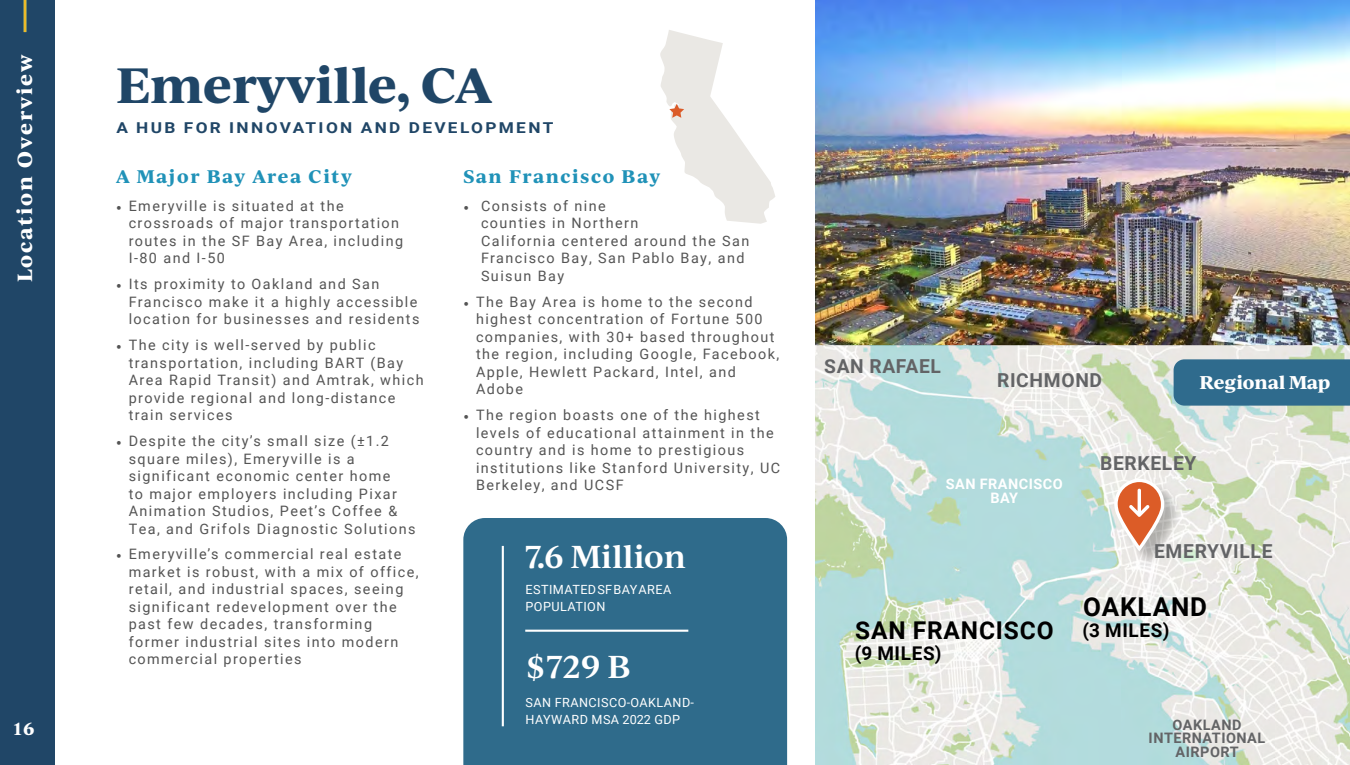
<style>
.page{position:relative;width:1350px;height:765px;background:#fff}
.page>*{position:absolute;margin:0;border:0;box-sizing:border-box;transform-origin:0 0}
.t1{font:700 47.5px "Ivy Journal";color:#204667}
.t2{font:600 30.38px "Ivy Journal";color:#fff}
.t3{font:700 26px "Roboto";letter-spacing:.035em;color:#000}
.t4{font:700 24.5px "Roboto";letter-spacing:.035em;color:#000}
.t5{font:700 19.75px "Ivy Journal";letter-spacing:.09em;color:#fff}
.t6{font:700 19.25px "Roboto";letter-spacing:.035em;color:#636466}
.t7{font:700 18.88px "Roboto";letter-spacing:.035em;color:#000}
.t8{font:700 17.75px "Ivy Journal";letter-spacing:-.015em;color:#fff}
.t9{font:700 17.5px "Ivy Journal";letter-spacing:.085em;color:#2092b8}
.t10{font:700 16.88px "Ivy Journal";color:#fff}
.t11{font:700 15px "Roboto";letter-spacing:.135em;color:#204667;scale:1.15 1}
.t12{font:14.38px/17.5px "Roboto";letter-spacing:.1em;color:#545454}
.t13{font:700 14.38px/13.8px "Roboto";letter-spacing:.035em;color:#636466;text-align:center}
.t14{font:700 14.38px/13.8px "Roboto";letter-spacing:.035em;color:#fff;text-align:center}
.t15{font:12.62px/16.9px "Roboto";letter-spacing:.035em;color:#fff}
.s1{font-family:"Minion Pro"}
.s2{font-size:18.88px}
</style>
<div class="page">
<div style="left:0;top:0;width:55px;height:765px;background:#204667"></div>
<hr style="left:24px;top:0;width:2px;height:32px;background:#edb928">
<img style="left:815px;top:0;width:535px;height:765px">
<div style="left:463px;top:518px;width:324px;height:247px;background:#2f6b8b"></div>
<hr style="left:502px;top:546px;width:2px;height:180px;background:#fff">
<hr style="left:525px;top:630px;width:163px;height:2px;background:#fff">
<svg style="left:660px;top:30px;width:115px;height:194px"></svg>
<div style="left:1116px;top:481px;width:65px;height:87px;background:#000;opacity:.25"></div>
<svg style="left:1113px;top:477px;width:53px;height:75px"></svg>
<div style="left:1174px;top:359px;width:176px;height:47px;background:#2f6b8d"></div>
<h3 class="t5" style="left:10px;top:282px;width:229px;rotate:-90deg">Location Overview</h3>
<h1 class="t1" style="left:116px;top:50px;width:377px">Emeryville, CA</h1>
<p class="t11" style="left:116px;top:118px;width:382px">A HUB FOR INNOVATION AND DEVELOPMENT</p>
<p class="t9" style="left:116px;top:163px;width:237px">A Major Bay Area City</p>
<p class="t9" style="left:463px;top:163px;width:198px">San Francisco Bay</p>
<p class="t12" style="left:481px;top:196px;width:270px;text-indent:-18px"><span class="s1">•</span> Consists of nine<br>counties in Northern<br>California centered around the San<br>Francisco Bay, San Pablo Bay, and<br>Suisun Bay</p>
<p class="t12" style="left:476px;top:292px;width:305px;text-indent:-13px"><span class="s1">•</span> The Bay Area is home to the second highest concentration of Fortune 500 companies, with 30+ based throughout the region, including Google, Facebook,<br>Apple, Hewlett Packard, Intel, and<br>Adobe</p>
<p class="t12" style="left:476px;top:406px;width:306px;text-indent:-13px"><span class="s1">•</span> The region boasts one of the highest levels of educational attainment in the country and is home to prestigious institutions like Stanford University, UC Berkeley, and UCSF</p>
<p class="t12" style="left:129px;top:196px;width:276px;text-indent:-13px"><span class="s1">•</span> Emeryville is situated at the crossroads of major transportation routes in the SF Bay Area, including<br>I-80 and I-50</p>
<p class="t12" style="left:129px;top:275px;width:292px;text-indent:-13px"><span class="s1">•</span> Its proximity to Oakland and San<br>Francisco make it a highly accessible location for businesses and residents</p>
<p class="t12" style="left:129px;top:336px;width:296px;text-indent:-13px"><span class="s1">•</span> The city is well-served by public transportation, including BART (Bay<br>Area Rapid Transit) and Amtrak, which provide regional and long-distance train services</p>
<p class="t12" style="left:129px;top:432px;width:288px;text-indent:-13px"><span class="s1">•</span> Despite the city’s small size (±1.2 square miles), Emeryville is a significant economic center home<br>to major employers including Pixar Animation Studios, Peet’s Coffee &amp; Tea, and Grifols Diagnostic Solutions</p>
<p class="t12" style="left:129px;top:545px;width:291px;text-indent:-13px"><span class="s1">•</span> Emeryville’s commercial real estate market is robust, with a mix of office, retail, and industrial spaces, seeing significant redevelopment over the past few decades, transforming former industrial sites into modern commercial properties</p>
<h2 class="t2" style="left:525px;top:534px;width:162px">7.6 Million</h2>
<p class="t15" style="left:525px;top:581px;width:147px">ESTIMATED SF BAY AREA<br>POPULATION</p>
<h2 class="t2" style="left:525px;top:644px;width:107px">$729 B</h2>
<p class="t10" style="left:14px;top:716px;width:23px">16</p>
<p class="t15" style="left:525px;top:694px;width:170px">SAN FRANCISCO-OAKLAND-<br>HAYWARD MSA 2022 GDP</p>
<h3 class="t6" style="left:824px;top:353px;width:118px">SAN RAFAEL</h3>
<h3 class="t6" style="left:997px;top:367px;width:107px">RICHMOND</h3>
<p class="t8" style="left:1199px;top:369px;width:132px">Regional Map</p>
<h3 class="t6" style="left:1100px;top:450px;width:98px">BERKELEY</h3>
<p class="t14" style="left:946px;top:476px;width:118px">SAN FRANCISCO<br>BAY</p>
<h3 class="t6" style="left:1154px;top:537px;width:120px">EMERYVILLE</h3>
<h3 class="t3" style="left:1083px;top:588px;width:126px">OAKLAND</h3>
<h3 class="t4" style="left:855px;top:613px;width:316px">SAN FRANCISCO <span class="s2">(3 MILES)</span></h3>
<h3 class="t7" style="left:855px;top:640px;width:88px">(9 MILES)</h3>
<p class="t13" style="left:1149px;top:717px;width:118px">OAKLAND<br>INTERNATIONAL<br>AIRPORT</p>
</div>
